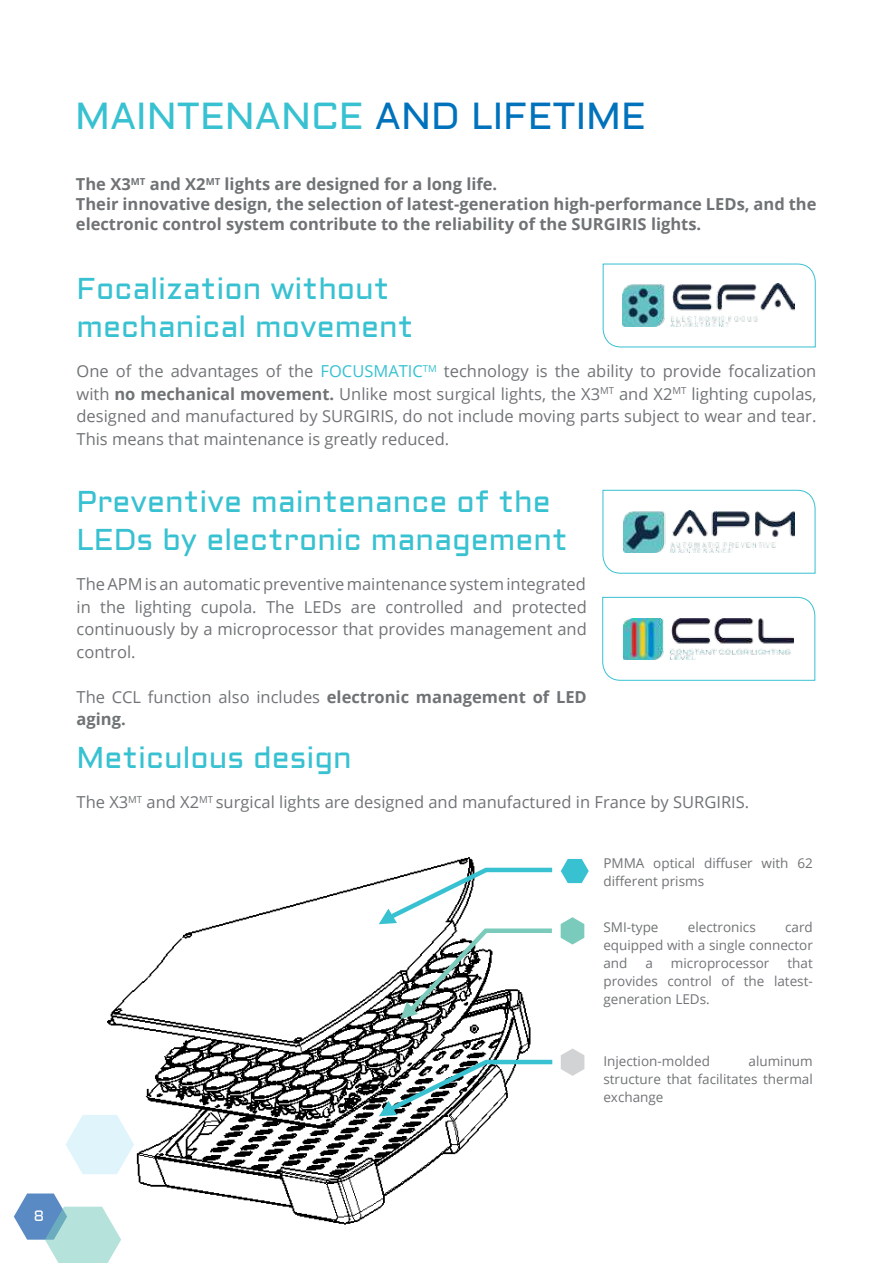
<style>
.page{position:relative;width:893px;height:1263px;background:#fff}
.page>*{position:absolute;margin:0;border:0;box-sizing:border-box;transform-origin:0 0}
.t1{font:37.5px "Aldrich";color:#37c1d1}
.t2{font:30px/37.5px "Aldrich";color:#37c1d1}
.t3{font:16.5px/22.5px "Open Sans";color:#707375;text-align:justify}
.t4{font:700 16.5px/19.8px "Open Sans";color:#707375}
.t5{font:15px "Aldrich";color:#fff}
.t6{font:13.5px/18px "Open Sans";color:#707375;text-align:justify}
.s1{color:#0072bc}
.s2{color:#37c1d1}
.s3{font-weight:700}
.s4{font-weight:400}
</style>
<div class="page">
<svg style="left:14px;top:1193px;width:107px;height:70px"></svg>
<svg style="left:66px;top:1115px;width:22px;height:59px"></svg>
<svg style="left:602px;top:263px;width:214px;height:85px"></svg>
<svg style="left:602px;top:489px;width:214px;height:85px"></svg>
<svg style="left:602px;top:597px;width:214px;height:84px"></svg>
<img style="left:88px;top:857px;width:443px;height:372px">
<svg style="left:379px;top:859px;width:210px;height:160px"></svg>
<svg style="left:379px;top:1048px;width:205px;height:68px"></svg>
<h1 class="t1" style="left:75px;top:95px;width:572px">MAINTENANCE <span class="s1">AND LIFETIME</span></h1>
<p class="t4" style="left:76px;top:176px;width:742px">The X3<sup>MT</sup> and X2<sup>MT</sup> lights are designed for a long life.<br>Their innovative design, the selection of latest-generation high-performance LEDs, and the electronic control system contribute to the reliability of the SURGIRIS lights.</p>
<h2 class="t2" style="left:77px;top:270px;width:339px">Focalization without mechanical movement</h2>
<p class="t3" style="left:77px;top:362px;width:741px">One of the advantages of the <span class="s2">FOCUSMATIC</span><sup>TM</sup> technology is the ability to provide focalization with <span class="s3">no mechanical movement.</span> Unlike most surgical lights, the X3<sup>MT</sup> and X2<sup>MT</sup> lighting cupolas, designed and manufactured by SURGIRIS, do not include moving parts subject to wear and tear.<br>This means that maintenance is greatly reduced.</p>
<h2 class="t2" style="left:77px;top:483px;width:493px">Preventive maintenance of the<br>LEDs by electronic management</h2>
<p class="t3" style="left:77px;top:575px;width:512px">The APM is an automatic preventive maintenance system integrated in the lighting cupola. The LEDs are controlled and protected continuously by a microprocessor that provides management and control.</p>
<p class="t4" style="left:77px;top:687px;width:512px;line-height:22.5px"><span class="s4">The CCL function also includes</span> electronic management of LED aging.</p>
<h2 class="t2" style="left:77px;top:738px;width:277px">Meticulous design</h2>
<p class="t3" style="left:77px;top:792px;width:674px">The X3<sup>MT</sup> and X2<sup>MT</sup> surgical lights are designed and manufactured in France by SURGIRIS.</p>
<p class="t6" style="left:603px;top:854px;width:211px">PMMA optical diffuser with 62 different prisms</p>
<p class="t6" style="left:603px;top:919px;width:57px">SMI-type</p>
<p class="t6" style="left:688px;top:919px;width:69px">electronics</p>
<p class="t6" style="left:603px;top:919px;width:211px;text-indent:182px">card equipped with a single connector and</p>
<p class="t6" style="left:603px;top:955px;width:211px;text-indent:184px">that provides control of the latest&shy;generation LEDs.</p>
<p class="t6" style="left:645px;top:955px;width:9px">a</p>
<p class="t6" style="left:671px;top:955px;width:100px">microprocessor</p>
<p class="t6" style="left:603px;top:1053px;width:211px;text-indent:145px">aluminum structure that facilitates thermal exchange</p>
<p class="t6" style="left:603px;top:1053px;width:108px">Injection-molded</p>
<p class="t5" style="left:34px;top:1207px;width:12px">8</p>
</div>
